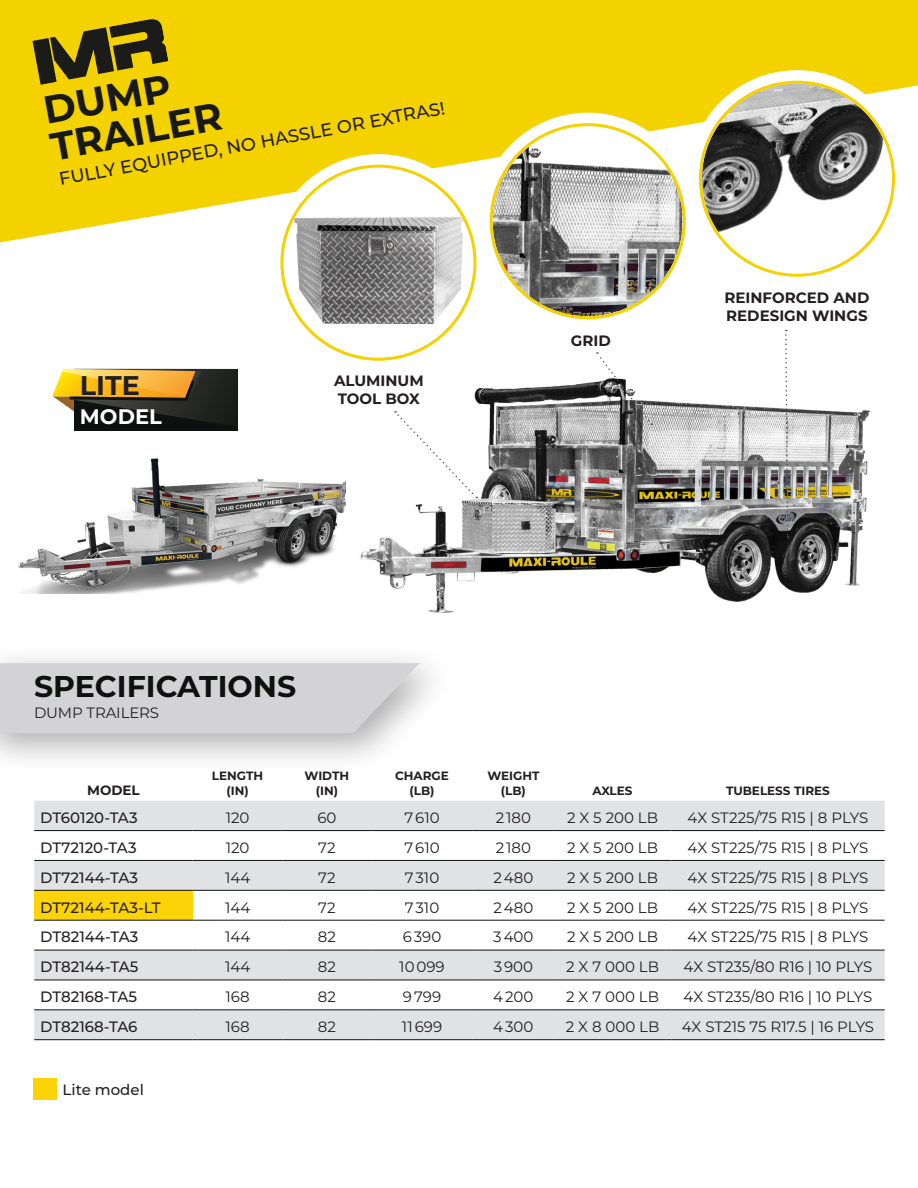
<style>
.page{position:relative;width:918px;height:1188px;background:#fff}
.page>*{position:absolute;margin:0;border:0;box-sizing:border-box;transform-origin:0 0}
.t1{font:700 39px "Montserrat";color:#191917}
.t2{font:700 30px "Montserrat";color:#0f110e}
.t3{font:700 27px "Montserrat";color:#231f20}
.t4{font:700 21px "Montserrat";color:#fff}
.t5{font:500 18px "Montserrat";color:#231f20}
.t6{font:15px "Montserrat";color:#231f20}
.t7{font:500 15px "Montserrat";color:#231f20}
.t8{font:700 15px/18px "Montserrat";color:#231f20}
.t9{font:700 13.5px "Montserrat";color:#231f20}
.t10{font:700 12px/14.4px "Montserrat";color:#231f20;text-align:center}
</style>
<div class="page">
<svg style="left:0;top:0;width:918px;height:242px;background:#f5d61b"></svg>
<div style="left:270px;top:154px;width:217px;height:217px;border:14px solid #fff;border-radius:50%"></div>
<div style="left:479px;top:113px;width:217px;height:217px;border:14px solid #fff;border-radius:50%"></div>
<div style="left:688px;top:70px;width:218px;height:217px;border:14px solid #fff;border-radius:50%"></div>
<img style="left:354px;top:367px;width:517px;height:246px">
<img style="left:283px;top:168px;width:191px;height:190px;border-radius:95px">
<img style="left:493px;top:126px;width:190px;height:190px;border-radius:95px">
<img style="left:702px;top:84px;width:190px;height:188px">
<svg style="left:395px;top:411px;width:82px;height:87px"></svg>
<svg style="left:784px;top:330px;width:5px;height:208px"></svg>
<svg style="left:33px;top:18px;width:135px;height:67px;background:#8d7b0c"></svg>
<svg style="left:596px;top:352px;width:56px;height:73px"></svg>
<div style="left:34px;top:1078px;width:23px;height:21px;background:#fcd306"></div>
<div style="left:0;top:644px;width:455px;height:130px;background:#231f20;opacity:.36"></div>
<div style="left:0;top:663px;width:419px;height:70px;background:#d3d3d6"></div>
<svg style="left:34px;top:801px;width:851px;height:238px;fill:#e1e2e3"></svg>
<div style="left:34px;top:890px;width:159px;height:30px;background:#fcd306"></div>
<hr style="left:34px;top:830px;width:159px;height:1px;background:#0f110e">
<hr style="left:193px;top:830px;width:90px;height:1px;background:#0f110e">
<hr style="left:283px;top:830px;width:88px;height:1px;background:#0f110e">
<hr style="left:371px;top:830px;width:102px;height:1px;background:#0f110e">
<hr style="left:473px;top:830px;width:81px;height:1px;background:#0f110e">
<hr style="left:554px;top:830px;width:117px;height:1px;background:#0f110e">
<hr style="left:671px;top:830px;width:214px;height:1px;background:#0f110e">
<hr style="left:34px;top:890px;width:159px;height:1px;background:#0f110e">
<hr style="left:554px;top:890px;width:117px;height:1px;background:#0f110e">
<hr style="left:671px;top:890px;width:214px;height:1px;background:#0f110e">
<hr style="left:34px;top:920px;width:159px;height:1px;background:#0f110e">
<hr style="left:193px;top:920px;width:90px;height:1px;background:#0f110e">
<hr style="left:283px;top:920px;width:88px;height:1px;background:#0f110e">
<hr style="left:371px;top:920px;width:102px;height:1px;background:#0f110e">
<hr style="left:473px;top:920px;width:81px;height:1px;background:#0f110e">
<hr style="left:554px;top:920px;width:117px;height:1px;background:#0f110e">
<hr style="left:671px;top:920px;width:214px;height:1px;background:#0f110e">
<hr style="left:34px;top:980px;width:159px;height:1px;background:#0f110e">
<hr style="left:193px;top:980px;width:90px;height:1px;background:#0f110e">
<hr style="left:283px;top:980px;width:88px;height:1px;background:#0f110e">
<hr style="left:371px;top:980px;width:102px;height:1px;background:#0f110e">
<hr style="left:473px;top:980px;width:81px;height:1px;background:#0f110e">
<hr style="left:554px;top:980px;width:117px;height:1px;background:#0f110e">
<hr style="left:671px;top:980px;width:214px;height:1px;background:#0f110e">
<hr style="left:193px;top:1009px;width:90px;height:1px;background:#0f110e">
<hr style="left:283px;top:1009px;width:88px;height:1px;background:#0f110e">
<hr style="left:371px;top:1009px;width:102px;height:1px;background:#0f110e">
<hr style="left:193px;top:1039px;width:90px;height:1px;background:#0f110e">
<hr style="left:283px;top:1039px;width:88px;height:1px;background:#0f110e">
<hr style="left:371px;top:1039px;width:102px;height:1px;background:#0f110e">
<hr style="left:34px;top:860px;width:159px;height:1px;background:#0f110e">
<hr style="left:193px;top:860px;width:90px;height:1px;background:#0f110e">
<hr style="left:283px;top:860px;width:88px;height:1px;background:#0f110e">
<hr style="left:371px;top:860px;width:102px;height:1px;background:#0f110e">
<hr style="left:473px;top:860px;width:81px;height:1px;background:#0f110e">
<hr style="left:554px;top:860px;width:117px;height:1px;background:#0f110e">
<hr style="left:671px;top:860px;width:214px;height:1px;background:#0f110e">
<hr style="left:193px;top:890px;width:90px;height:1px;background:#0f110e">
<hr style="left:283px;top:890px;width:88px;height:1px;background:#0f110e">
<hr style="left:371px;top:890px;width:102px;height:1px;background:#0f110e">
<hr style="left:473px;top:890px;width:81px;height:1px;background:#0f110e">
<hr style="left:34px;top:950px;width:159px;height:1px;background:#0f110e">
<hr style="left:193px;top:950px;width:90px;height:1px;background:#0f110e">
<hr style="left:283px;top:950px;width:88px;height:1px;background:#0f110e">
<hr style="left:371px;top:950px;width:102px;height:1px;background:#0f110e">
<hr style="left:473px;top:950px;width:81px;height:1px;background:#0f110e">
<hr style="left:554px;top:950px;width:117px;height:1px;background:#0f110e">
<hr style="left:671px;top:950px;width:214px;height:1px;background:#0f110e">
<hr style="left:34px;top:1009px;width:159px;height:1px;background:#0f110e">
<hr style="left:473px;top:1009px;width:81px;height:1px;background:#0f110e">
<hr style="left:554px;top:1009px;width:117px;height:1px;background:#0f110e">
<hr style="left:671px;top:1009px;width:214px;height:1px;background:#0f110e">
<hr style="left:34px;top:1039px;width:159px;height:1px;background:#0f110e">
<hr style="left:473px;top:1039px;width:81px;height:1px;background:#0f110e">
<hr style="left:554px;top:1039px;width:117px;height:1px;background:#0f110e">
<hr style="left:671px;top:1039px;width:214px;height:1px;background:#0f110e">
<img style="left:18px;top:458px;width:328px;height:136px">
<div style="left:74px;top:369px;width:164px;height:62px;background:#0f1110"></div>
<svg style="left:52px;top:369px;width:185px;height:55px"></svg>
<p class="t1" style="left:39px;top:82px;width:130px;rotate:-10deg">DUMP</p>
<p class="t5" style="left:57px;top:165px;width:393px;rotate:-10deg">FULLY EQUIPPED, NO HASSLE OR EXTRAS!</p>
<p class="t1" style="left:46px;top:119px;width:175px;rotate:-10deg">TRAILER</p>
<p class="t3" style="left:80px;top:366px;width:61px">LITE</p>
<p class="t4" style="left:80px;top:401px;width:83px">MODEL</p>
<p class="t8" style="left:334px;top:371px;width:91px">ALUMINUM<br>TOOL BOX</p>
<p class="t8" style="left:571px;top:331px;width:41px">GRID</p>
<p class="t8" style="left:724px;top:288px;width:146px">REINFORCED AND</p>
<p class="t8" style="left:726px;top:306px;width:143px">REDESIGN WINGS</p>
<p class="t2" style="left:34px;top:664px;width:264px">SPECIFICATIONS</p>
<p class="t6" style="left:34px;top:702px;width:127px">DUMP TRAILERS</p>
<p class="t9" style="left:87px;top:780px;width:54px">MODEL</p>
<p class="t10" style="left:212px;top:768px;width:53px">LENGTH</p>
<p class="t10" style="left:227px;top:783px;width:24px">(IN)</p>
<p class="t10" style="left:305px;top:768px;width:46px">WIDTH</p>
<p class="t10" style="left:316px;top:783px;width:24px">(IN)</p>
<p class="t10" style="left:395px;top:768px;width:55px">CHARGE</p>
<p class="t10" style="left:410px;top:783px;width:27px">(LB)</p>
<p class="t10" style="left:487px;top:768px;width:54px">WEIGHT (LB)</p>
<p class="t10" style="left:593px;top:783px;width:42px">AXLES</p>
<p class="t10" style="left:726px;top:783px;width:105px">TUBELESS TIRES</p>
<p class="t7" style="left:40px;top:807px;width:99px">DT60120-TA3</p>
<p class="t6" style="left:226px;top:807px;width:25px">120</p>
<p class="t6" style="left:317px;top:807px;width:21px">60</p>
<p class="t6" style="left:404px;top:807px;width:37px">7 610</p>
<p class="t6" style="left:496px;top:807px;width:37px">2 180</p>
<p class="t6" style="left:567px;top:807px;width:93px">2 X 5 200 LB</p>
<p class="t6" style="left:688px;top:807px;width:182px">4X ST225/75 R15 | 8 PLYS</p>
<p class="t7" style="left:40px;top:837px;width:98px">DT72120-TA3</p>
<p class="t6" style="left:226px;top:837px;width:25px">120</p>
<p class="t6" style="left:318px;top:837px;width:19px">72</p>
<p class="t6" style="left:404px;top:837px;width:37px">7 610</p>
<p class="t6" style="left:496px;top:837px;width:37px">2 180</p>
<p class="t6" style="left:567px;top:837px;width:93px">2 X 5 200 LB</p>
<p class="t6" style="left:688px;top:837px;width:182px">4X ST225/75 R15 | 8 PLYS</p>
<p class="t7" style="left:40px;top:867px;width:99px">DT72144-TA3</p>
<p class="t6" style="left:225px;top:867px;width:27px">144</p>
<p class="t6" style="left:318px;top:867px;width:19px">72</p>
<p class="t6" style="left:405px;top:867px;width:36px">7 310</p>
<p class="t6" style="left:493px;top:867px;width:42px">2 480</p>
<p class="t6" style="left:567px;top:867px;width:93px">2 X 5 200 LB</p>
<p class="t6" style="left:688px;top:867px;width:182px">4X ST225/75 R15 | 8 PLYS</p>
<p class="t7" style="left:40px;top:897px;width:122px">DT72144-TA3-LT</p>
<p class="t6" style="left:225px;top:897px;width:27px">144</p>
<p class="t6" style="left:318px;top:897px;width:19px">72</p>
<p class="t6" style="left:405px;top:897px;width:36px">7 310</p>
<p class="t6" style="left:493px;top:897px;width:42px">2 480</p>
<p class="t6" style="left:567px;top:897px;width:93px">2 X 5 200 LB</p>
<p class="t6" style="left:688px;top:897px;width:182px">4X ST225/75 R15 | 8 PLYS</p>
<p class="t7" style="left:40px;top:927px;width:100px">DT82144-TA3</p>
<p class="t6" style="left:225px;top:927px;width:27px">144</p>
<p class="t6" style="left:318px;top:927px;width:20px">82</p>
<p class="t6" style="left:403px;top:927px;width:40px">6 390</p>
<p class="t6" style="left:493px;top:927px;width:42px">3 400</p>
<p class="t6" style="left:567px;top:927px;width:93px">2 X 5 200 LB</p>
<p class="t6" style="left:688px;top:927px;width:182px">4X ST225/75 R15 | 8 PLYS</p>
<p class="t7" style="left:40px;top:956px;width:100px">DT82144-TA5</p>
<p class="t6" style="left:225px;top:957px;width:27px">144</p>
<p class="t6" style="left:318px;top:957px;width:20px">82</p>
<p class="t6" style="left:399px;top:957px;width:47px">10 099</p>
<p class="t6" style="left:494px;top:957px;width:41px">3 900</p>
<p class="t6" style="left:566px;top:957px;width:94px">2 X 7 000 LB</p>
<p class="t6" style="left:684px;top:957px;width:190px">4X ST235/80 R16 | 10 PLYS</p>
<p class="t7" style="left:40px;top:986px;width:98px">DT82168-TA5</p>
<p class="t6" style="left:226px;top:987px;width:26px">168</p>
<p class="t6" style="left:318px;top:987px;width:20px">82</p>
<p class="t6" style="left:403px;top:987px;width:40px">9 799</p>
<p class="t6" style="left:493px;top:987px;width:42px">4 200</p>
<p class="t6" style="left:566px;top:987px;width:94px">2 X 7 000 LB</p>
<p class="t6" style="left:684px;top:987px;width:190px">4X ST235/80 R16 | 10 PLYS</p>
<p class="t7" style="left:40px;top:1016px;width:99px">DT82168-TA6</p>
<p class="t6" style="left:226px;top:1016px;width:26px">168</p>
<p class="t6" style="left:318px;top:1016px;width:20px">82</p>
<p class="t6" style="left:402px;top:1016px;width:42px">11 699</p>
<p class="t6" style="left:493px;top:1016px;width:42px">4 300</p>
<p class="t6" style="left:566px;top:1016px;width:95px">2 X 8 000 LB</p>
<p class="t6" style="left:682px;top:1016px;width:194px">4X ST215 75 R17.5 | 16 PLYS</p>
<p class="t7" style="left:63px;top:1079px;width:83px">Lite model</p>
</div>
